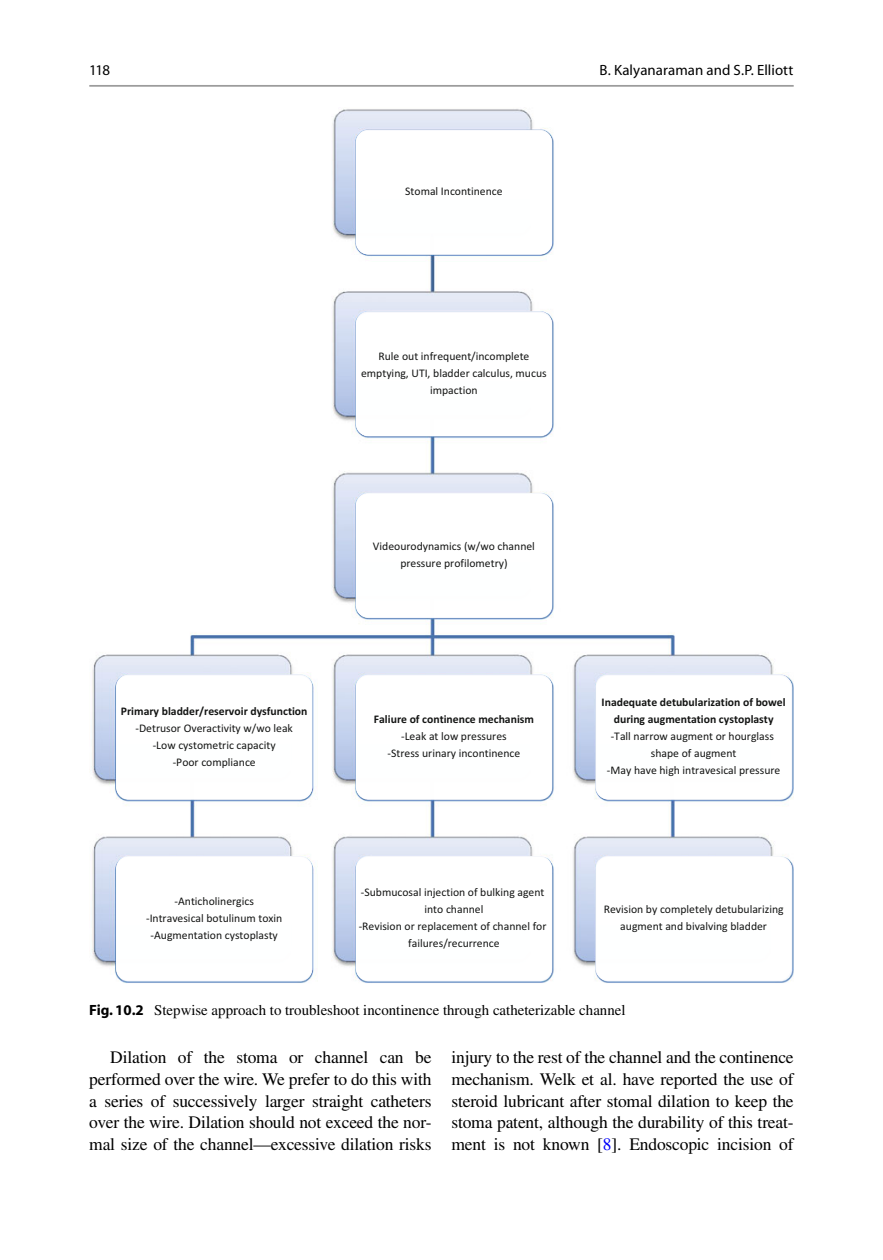
<style>
.page{position:relative;width:883px;height:1260px;background:#fff}
.page>*{position:absolute;margin:0;border:0;box-sizing:border-box;transform-origin:0 0}
.t1{font:17.5px/21.9px "Jbsbxc Times";letter-spacing:-.01em;color:#000;text-align:justify}
.t2{font:14.88px "Jbsbxc Times";color:#000}
.t3{font:14.88px "Sfbbkm Myriad";letter-spacing:.005em;color:#000}
.t4{font:11.72px/17px "Vkkcrw Calibri";color:#131413;text-align:center}
.t5{font:700 11.72px/17px "Xhjkvx Calibri";color:#131413;text-align:center}
.s1{font-family:"Lmmhky Myriad";font-weight:700}
.s2{color:#0000fa}
</style>
<div class="page">
<img style="left:92px;top:109px;width:702px;height:874px">
<img style="left:356px;top:130px;width:196px;height:124px;border-radius:12px">
<img style="left:356px;top:311px;width:196px;height:125px;border-radius:12px">
<img style="left:356px;top:493px;width:196px;height:125px;border-radius:12px">
<img style="left:116px;top:675px;width:196px;height:124px;border-radius:12px">
<img style="left:116px;top:856px;width:196px;height:125px;border-radius:12px">
<img style="left:356px;top:675px;width:196px;height:124px;border-radius:12px">
<img style="left:356px;top:856px;width:196px;height:125px;border-radius:12px">
<img style="left:596px;top:675px;width:196px;height:124px;border-radius:12px">
<img style="left:596px;top:856px;width:196px;height:125px;border-radius:12px">
<hr style="left:89px;top:85px;width:705px;height:2px;background:#9c9c9c">
<p class="t3" style="left:89px;top:64px;width:22px">118</p>
<p class="t4" style="left:405px;top:184px;width:99px">Stomal Incontinence</p>
<p class="t3" style="left:600px;top:64px;width:195px">B. Kalyanaraman and S.P. Elliott</p>
<p class="t4" style="left:361px;top:348px;width:187px">Rule out infrequent/incomplete emptying, UTI, bladder calculus, mucus impaction</p>
<p class="t4" style="left:373px;top:539px;width:164px">Videourodynamics (w/wo channel pressure profilometry)</p>
<p class="t5" style="left:121px;top:703px;width:188px">Primary bladder/reservoir dysfunction</p>
<p class="t4" style="left:136px;top:720px;width:159px">-Detrusor Overactivity w/wo leak -Low cystometric capacity<br>-Poor compliance</p>
<p class="t4" style="left:146px;top:893px;width:138px">-Anticholinergics -Intravesical botulinum toxin -Augmentation cystoplasty</p>
<p class="t5" style="left:374px;top:712px;width:162px">Faliure of continence mechanism</p>
<p class="t4" style="left:388px;top:729px;width:134px">-Leak at low pressures -Stress urinary incontinence</p>
<p class="t4" style="left:359px;top:885px;width:189px">-Submucosal injection of bulking agent into channel<br>-Revision or replacement of channel for failures/recurrence</p>
<p class="t5" style="left:602px;top:695px;width:186px">Inadequate detubularization of bowel during augmentation cystoplasty</p>
<p class="t4" style="left:607px;top:729px;width:175px">-Tall narrow augment or hourglass shape of augment<br>-May have high intravesical pressure</p>
<p class="t4" style="left:604px;top:902px;width:181px">Revision by completely detubularizing augment and bivalving bladder</p>
<p class="t2" style="left:89px;top:1004px;width:538px"><span class="s1">Fig. 10.2</span> Stepwise approach to troubleshoot incontinence through catheterizable channel</p>
<p class="t1" style="left:89px;top:1048px;width:344px;text-indent:21px">Dilation of the stoma or channel can be performed over the wire. We prefer to do this with a series of successively larger straight catheters over the wire. Dilation should not exceed the nor&shy;mal size of the channel—excessive dilation risks</p>
<p class="t1" style="left:451px;top:1048px;width:344px">injury to the rest of the channel and the continence mechanism. Welk et al. have reported the use of steroid lubricant after stomal dilation to keep the stoma patent, although the durability of this treat&shy;ment is not known [ <span class="s2">8</span> ]. Endoscopic incision of</p>
</div>
